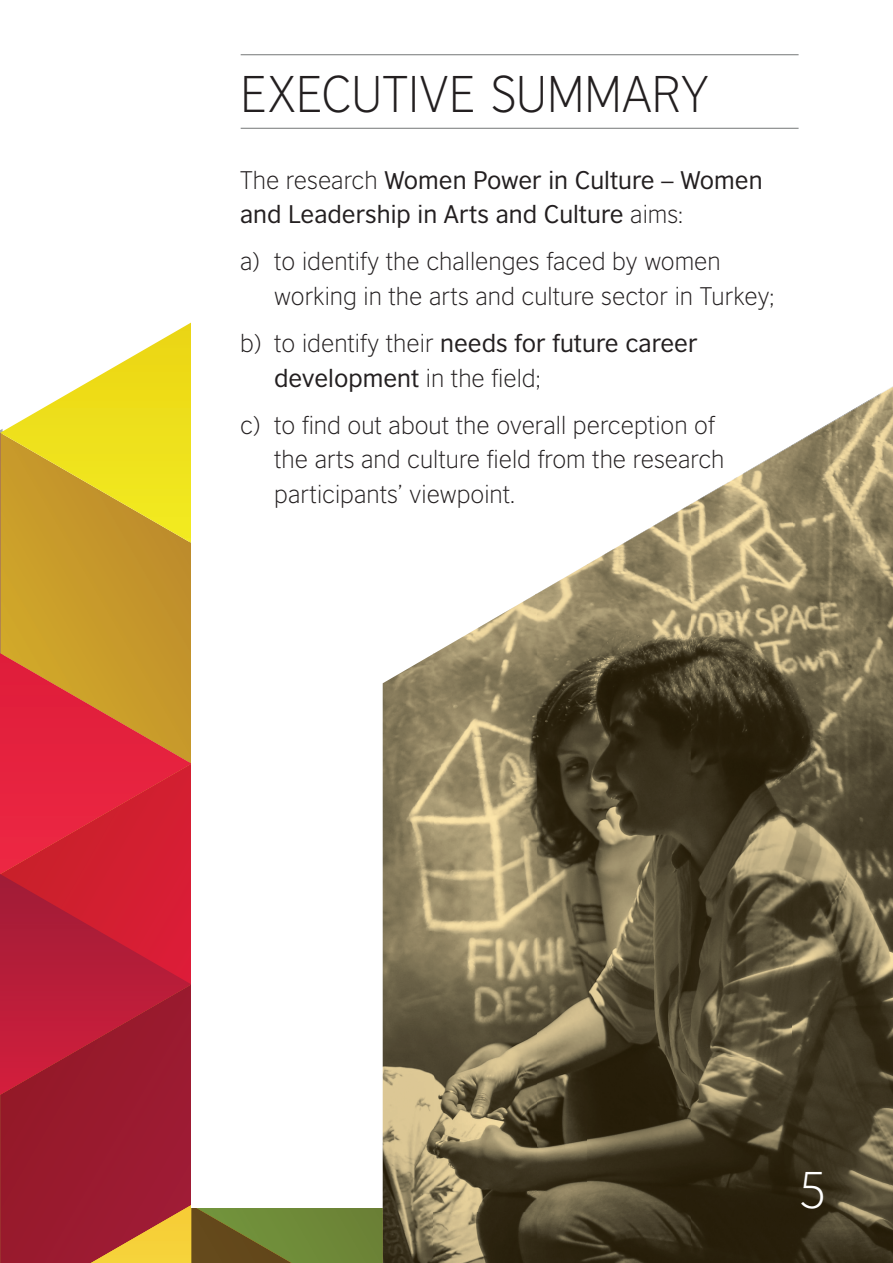
<style>
.page{position:relative;width:893px;height:1263px;background:#fff}
.page>*{position:absolute;margin:0;border:0;box-sizing:border-box;transform-origin:0 0}
.t1{font:300 48.6px "British Council Sans Tur";letter-spacing:-.01em;color:#231f20}
.t2{font:300 48.6px "British Council Sans Tur";color:#fff}
.t3{font:300 24px/34.5px "British Council Sans Tur";color:#231f20}
.t4{font:24px/34.5px "British Council Sans Tur";color:#231f20}
.s1{font-weight:300}
</style>
<div class="page">
<svg style="left:0;top:322px;width:383px;height:941px"></svg>
<img style="left:793px;top:386px;width:100px;height:877px">
<img style="left:690px;top:444px;width:103px;height:819px">
<img style="left:588px;top:504px;width:102px;height:759px">
<img style="left:536px;top:564px;width:52px;height:699px">
<img style="left:434px;top:594px;width:102px;height:669px">
<img style="left:383px;top:653px;width:51px;height:610px">
<hr style="left:241px;top:54px;width:558px;height:1px;background:#747676">
<hr style="left:241px;top:128px;width:558px;height:1px;background:#747676">
<h1 class="t1" style="left:240px;top:72px;width:471px">EXECUTIVE SUMMARY</h1>
<p class="t4" style="left:240px;top:164px;width:524px"><span class="s1">The research</span> Women Power in Culture – Women and Leadership in Arts and Culture <span class="s1">aims:</span></p>
<p class="t3" style="left:274px;top:246px;width:502px;text-indent:-34px">a) to identify the challenges faced by women working in the arts and culture sector in Turkey;</p>
<p class="t4" style="left:274px;top:328px;width:425px;text-indent:-34px"><span class="s1">b) to identify their</span> needs for future career development <span class="s1">in the field;</span></p>
<p class="t3" style="left:274px;top:410px;width:452px;text-indent:-34px">c) to find out about the overall perception of the arts and culture field from the research participants’ viewpoint.</p>
<h1 class="t2" style="left:799px;top:1167px;width:30px">5</h1>
</div>
